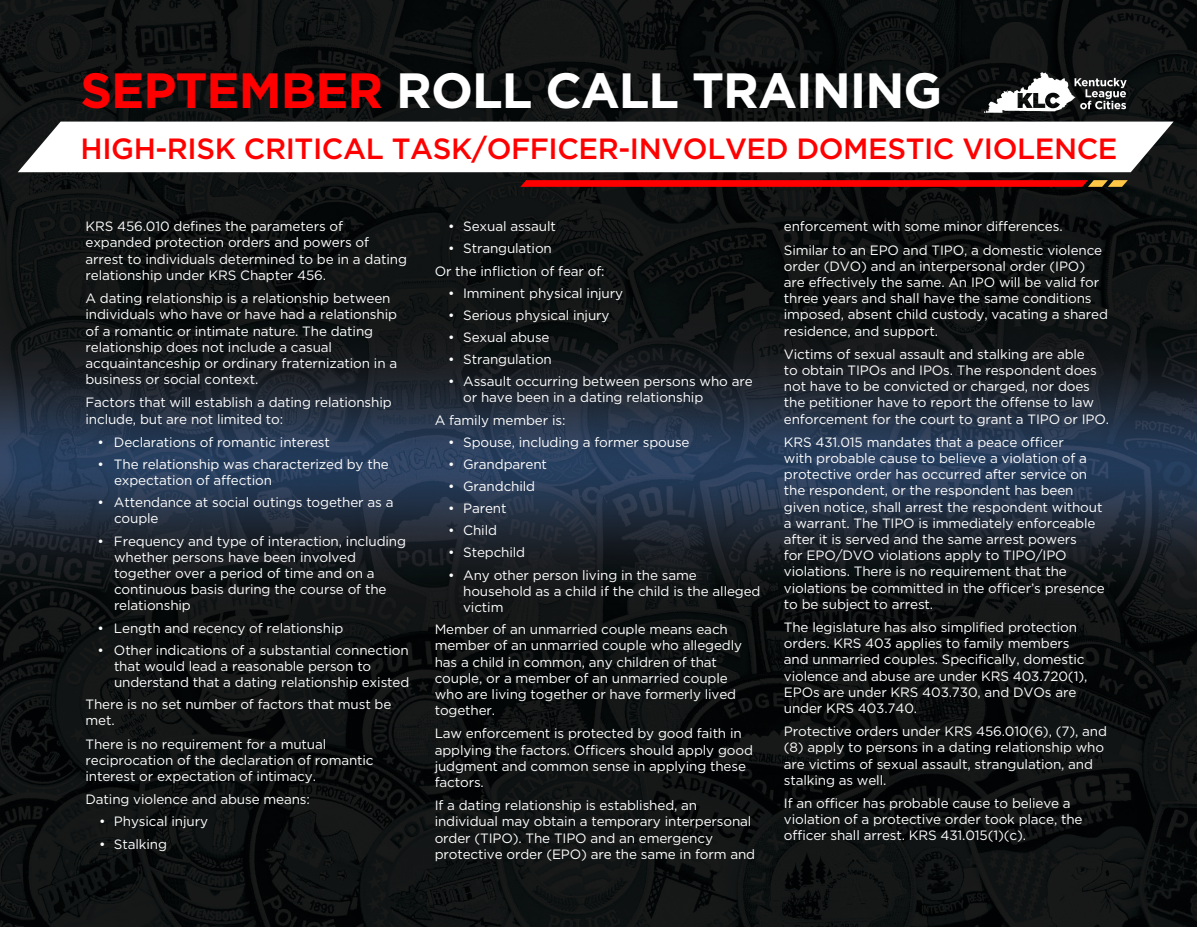
<style>
.page{position:relative;width:1197px;height:927px;background:#fff}
.page>*{position:absolute;margin:0;border:0;box-sizing:border-box;transform-origin:0 0}
.t1{font:700 49.5px "Gotham";letter-spacing:-.02em;color:#fff}
.t2{font:500 29.25px "Gotham";letter-spacing:-.015em;color:#f00}
.t3{font:13.5px/16.2px "Gotham";letter-spacing:-.01em;color:#fff}
.s1{color:#f00}
</style>
<div class="page">
<img style="left:0;top:0;width:1197px;height:927px">
<svg style="left:520px;top:180px;width:608px;height:7px;background:#ee0904"></svg>
<svg style="left:18px;top:122px;width:1156px;height:50px"></svg>
<svg style="left:984px;top:72px;width:143px;height:41px"></svg>
<svg style="left:0;top:0;width:5px;height:5px"></svg>
<svg style="left:0;top:922px;width:5px;height:5px"></svg>
<svg style="left:1192px;top:0;width:5px;height:5px"></svg>
<svg style="left:1192px;top:922px;width:5px;height:5px"></svg>
<p class="t1" style="left:81px;top:58px;width:863px"><span class="s1">SEPTEMBER</span> ROLL CALL TRAINING</p>
<p class="t2" style="left:81px;top:130px;width:1038px">HIGH-RISK CRITICAL TASK/OFFICER-INVOLVED DOMESTIC VIOLENCE</p>
<p class="t3" style="left:86px;top:218px;width:323px">KRS 456.010 defines the parameters of expanded protection orders and powers of arrest to individuals determined to be in a dating relationship under KRS Chapter 456.</p>
<p class="t3" style="left:86px;top:290px;width:313px">A dating relationship is a relationship between individuals who have or have had a relationship of a romantic or intimate nature. The dating relationship does not include a casual acquaintanceship or ordinary fraternization in a business or social context.</p>
<p class="t3" style="left:86px;top:394px;width:308px">Factors that will establish a dating relationship include, but are not limited to:</p>
<p class="t3" style="left:98px;top:434px;width:234px">• Declarations of romantic interest</p>
<p class="t3" style="left:114px;top:456px;width:276px;text-indent:-16px">• The relationship was characterized by the expectation of affection</p>
<p class="t3" style="left:114px;top:494px;width:281px;text-indent:-16px">• Attendance at social outings together as a couple</p>
<p class="t3" style="left:114px;top:532px;width:294px;text-indent:-16px">• Frequency and type of interaction, including whether persons have been involved together over a period of time and on a continuous basis during the course of the relationship</p>
<p class="t3" style="left:98px;top:619px;width:247px">• Length and recency of relationship</p>
<p class="t3" style="left:114px;top:641px;width:297px;text-indent:-16px">• Other indications of a substantial connection that would lead a reasonable person to understand that a dating relationship existed</p>
<p class="t3" style="left:86px;top:696px;width:307px">There is no set number of factors that must be met.</p>
<p class="t3" style="left:86px;top:735px;width:290px">There is no requirement for a mutual reciprocation of the declaration of romantic interest or expectation of intimacy.</p>
<p class="t3" style="left:86px;top:791px;width:226px">Dating violence and abuse means:</p>
<p class="t3" style="left:99px;top:813px;width:110px">• Physical injury</p>
<p class="t3" style="left:99px;top:835px;width:70px">• Stalking</p>
<p class="t3" style="left:448px;top:218px;width:109px">• Sexual assault</p>
<p class="t3" style="left:448px;top:240px;width:105px">• Strangulation</p>
<p class="t3" style="left:435px;top:262px;width:172px">Or the infliction of fear of:</p>
<p class="t3" style="left:448px;top:285px;width:176px">• Imminent physical injury</p>
<p class="t3" style="left:448px;top:307px;width:163px">• Serious physical injury</p>
<p class="t3" style="left:448px;top:329px;width:103px">• Sexual abuse</p>
<p class="t3" style="left:448px;top:351px;width:105px">• Strangulation</p>
<p class="t3" style="left:463px;top:373px;width:291px;text-indent:-15px">• Assault occurring between persons who are or have been in a dating relationship</p>
<p class="t3" style="left:435px;top:411px;width:132px">A family member is:</p>
<p class="t3" style="left:448px;top:434px;width:243px">• Spouse, including a former spouse</p>
<p class="t3" style="left:448px;top:456px;width:100px">• Grandparent</p>
<p class="t3" style="left:448px;top:478px;width:89px">• Grandchild</p>
<p class="t3" style="left:448px;top:500px;width:60px">• Parent</p>
<p class="t3" style="left:448px;top:522px;width:50px">• Child</p>
<p class="t3" style="left:448px;top:544px;width:79px">• Stepchild</p>
<p class="t3" style="left:463px;top:566px;width:299px;text-indent:-15px">• Any other person living in the same household as a child if the child is the alleged victim</p>
<p class="t3" style="left:435px;top:621px;width:309px">Member of an unmarried couple means each member of an unmarried couple who allegedly has a child in common, any children of that couple, or a member of an unmarried couple who are living together or have formerly lived together.</p>
<p class="t3" style="left:435px;top:725px;width:320px">Law enforcement is protected by good faith in applying the factors. Officers should apply good judgment and common sense in applying these factors.</p>
<p class="t3" style="left:435px;top:797px;width:322px">If a dating relationship is established, an individual may obtain a temporary interpersonal order (TIPO). The TIPO and an emergency protective order (EPO) are the same in form and</p>
<p class="t3" style="left:784px;top:218px;width:280px">enforcement with some minor differences.</p>
<p class="t3" style="left:784px;top:241px;width:326px">Similar to an EPO and TIPO, a domestic violence order (DVO) and an interpersonal order (IPO) are effectively the same. An IPO will be valid for three years and shall have the same conditions imposed, absent child custody, vacating a shared residence, and support.</p>
<p class="t3" style="left:784px;top:346px;width:327px">Victims of sexual assault and stalking are able<br>to obtain TIPOs and IPOs. The respondent does not have to be convicted or charged, nor does the petitioner have to report the offense to law enforcement for the court to grant a TIPO or IPO.</p>
<p class="t3" style="left:784px;top:434px;width:322px">KRS 431.015 mandates that a peace officer<br>with probable cause to believe a violation of a protective order has occurred after service on the respondent, or the respondent has been given notice, shall arrest the respondent without a warrant. The TIPO is immediately enforceable after it is served and the same arrest powers<br>for EPO/DVO violations apply to TIPO/IPO violations. There is no requirement that the violations be committed in the officer’s presence to be subject to arrest.</p>
<p class="t3" style="left:784px;top:619px;width:305px">The legislature has also simplified protection orders. KRS 403 applies to family members and unmarried couples. Specifically, domestic violence and abuse are under KRS 403.720(1), EPOs are under KRS 403.730, and DVOs are under KRS 403.740.</p>
<p class="t3" style="left:784px;top:723px;width:325px">Protective orders under KRS 456.010(6), (7), and (8) apply to persons in a dating relationship who are victims of sexual assault, strangulation, and stalking as well.</p>
<p class="t3" style="left:784px;top:795px;width:300px">If an officer has probable cause to believe a violation of a protective order took place, the officer shall arrest. KRS 431.015(1)(c).</p>
</div>
